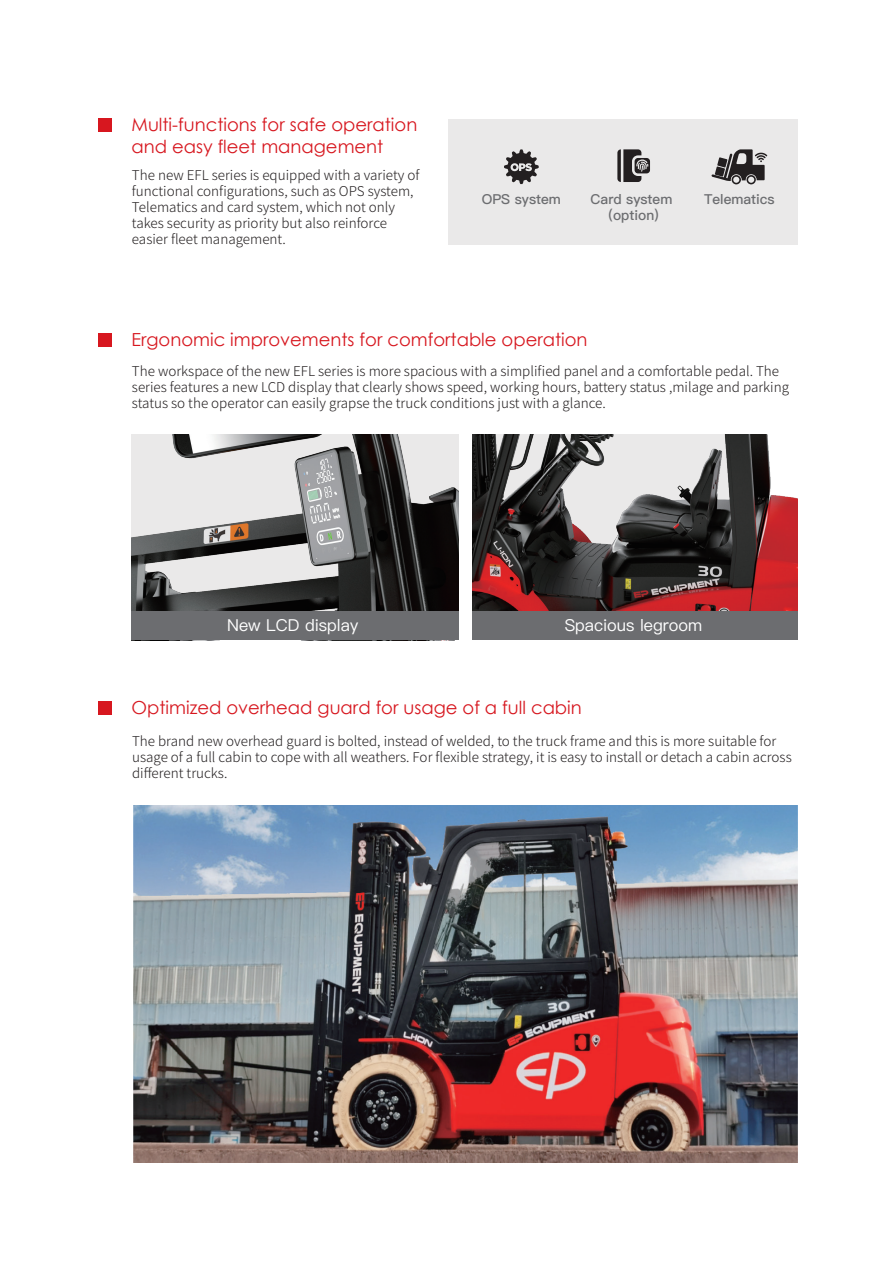
<style>
.page{position:relative;width:893px;height:1263px;background:#fff}
.page>*{position:absolute;margin:0;border:0;box-sizing:border-box;transform-origin:0 0}
.t1{font:18px/21.6px "Century Gothic";color:#d7171f}
.t2{font:16.5px "Ping Fang SC Medium";color:#fff}
.t3{font:13.8px/16.5px "Ping Fang SC Bold";color:#6c6d70;text-align:center}
.t4{font:300 13.5px/16.2px "Source Han Sans CN";color:#231f20}
</style>
<div class="page">
<div style="left:449px;top:120px;width:349px;height:125px;background:#eae9e9"></div>
<div style="left:98px;top:333px;width:14px;height:14px;background:#d7171f"></div>
<div style="left:98px;top:701px;width:14px;height:14px;background:#d7171f"></div>
<div style="left:98px;top:118px;width:14px;height:14px;background:#d7171f"></div>
<img style="left:131px;top:435px;width:328px;height:177px">
<img style="left:472px;top:435px;width:326px;height:177px">
<div style="left:131px;top:612px;width:328px;height:28px;background:#6c6d70"></div>
<div style="left:472px;top:612px;width:326px;height:28px;background:#6c6d70"></div>
<svg style="left:504px;top:149px;width:35px;height:35px"></svg>
<svg style="left:617px;top:149px;width:33px;height:33px"></svg>
<svg style="left:711px;top:149px;width:56px;height:35px"></svg>
<img style="left:134px;top:806px;width:664px;height:356px">
<h1 class="t1" style="left:131px;top:114px;width:287px">Multi-functions for safe operation and easy fleet management</h1>
<p class="t4" style="left:132px;top:167px;width:289px">The new EFL series is equipped with a variety of functional configurations, such as OPS system, Telematics and card system, which not only takes security as priority but also reinforce easier fleet management.</p>
<p class="t3" style="left:482px;top:191px;width:81px">OPS system</p>
<p class="t3" style="left:590px;top:191px;width:83px">Card system (option)</p>
<p class="t3" style="left:704px;top:191px;width:72px">Telematics</p>
<h1 class="t1" style="left:131px;top:329px;width:458px">Ergonomic improvements for comfortable operation</h1>
<p class="t4" style="left:132px;top:363px;width:659px">The workspace of the new EFL series is more spacious with a simplified panel and a comfortable pedal. The series features a new LCD display that clearly shows speed, working hours, battery status ,milage and parking status so the operator can easily grapse the truck conditions just with a glance.</p>
<p class="t2" style="left:227px;top:615px;width:132px">New LCD display</p>
<p class="t2" style="left:565px;top:615px;width:139px">Spacious legroom</p>
<h1 class="t1" style="left:132px;top:697px;width:452px">Optimized overhead guard for usage of a full cabin</h1>
<p class="t4" style="left:132px;top:733px;width:661px">The brand new overhead guard is bolted, instead of welded, to the truck frame and this is more suitable for usage of a full cabin to cope with all weathers. For flexible strategy, it is easy to install or detach a cabin across different trucks.</p>
</div>
